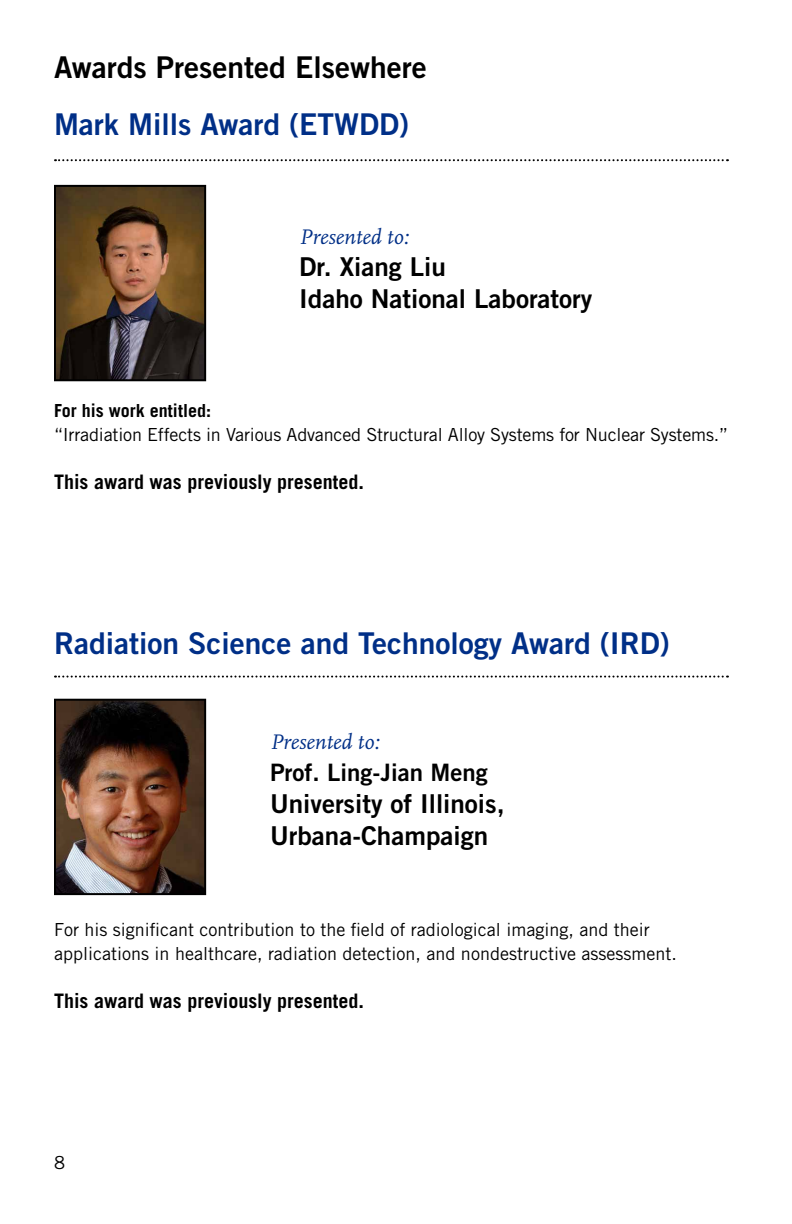
<style>
.page{position:relative;width:792px;height:1224px;background:#fff}
.page>*{position:absolute;margin:0;border:0;box-sizing:border-box;transform-origin:0 0}
.t1{font:30px "Trade Gothic Bold Two";color:#002f87}
.t2{font:30px "Trade Gothic Bold Two";color:#000}
.t3{font:26px/32px "Trade Gothic Bold Two";color:#000}
.t4{font:24px "Trade Gothic Bold Two";color:#000}
.t5{font:italic 22px "Scala OT";color:#002f87}
.t6{font:700 20px "Trade Gothic";color:#000}
.t7{font:18px/24px "Trade Gothic";color:#000}
.t8{font:700 18px "Trade Gothic";color:#000}
</style>
<div class="page">
<img style="left:57px;top:188px;width:146px;height:190px">
<div style="left:54px;top:185px;width:152px;height:196px;border:2px solid #000"></div>
<svg style="left:55px;top:159px;width:673px;height:2px"></svg>
<svg style="left:55px;top:676px;width:673px;height:2px"></svg>
<img style="left:57px;top:702px;width:146px;height:190px">
<div style="left:54px;top:699px;width:152px;height:196px;border:2px solid #000"></div>
<h1 class="t2" style="left:54px;top:49px;width:374px">Awards Presented Elsewhere</h1>
<h1 class="t1" style="left:54px;top:106px;width:357px">Mark Mills Award (ETWDD)</h1>
<p class="t5" style="left:299px;top:224px;width:111px">Presented to:</p>
<h2 class="t3" style="left:299px;top:250px;width:295px">Dr. Xiang Liu<br>Idaho National Laboratory</h2>
<p class="t8" style="left:54px;top:399px;width:159px">For his work entitled:</p>
<p class="t7" style="left:54px;top:422px;width:676px">“Irradiation Effects in Various Advanced Structural Alloy Systems for Nuclear Systems.”</p>
<p class="t6" style="left:54px;top:469px;width:311px">This award was previously presented.</p>
<h1 class="t1" style="left:54px;top:625px;width:617px">Radiation Science and Technology Award (IRD)</h1>
<p class="t5" style="left:270px;top:730px;width:111px">Presented to:</p>
<h3 class="t4" style="left:270px;top:757px;width:219px">Prof. Ling-Jian Meng</h3>
<h2 class="t3" style="left:270px;top:787px;width:236px">University of Illinois,<br>Urbana-Champaign</h2>
<p class="t7" style="left:54px;top:917px;width:624px">For his significant contribution to the field of radiological imaging, and their applications in healthcare, radiation detection, and nondestructive assessment.</p>
<p class="t6" style="left:54px;top:989px;width:311px">This award was previously presented.</p>
<p class="t7" style="left:54px;top:1150px;width:12px">8</p>
</div>
